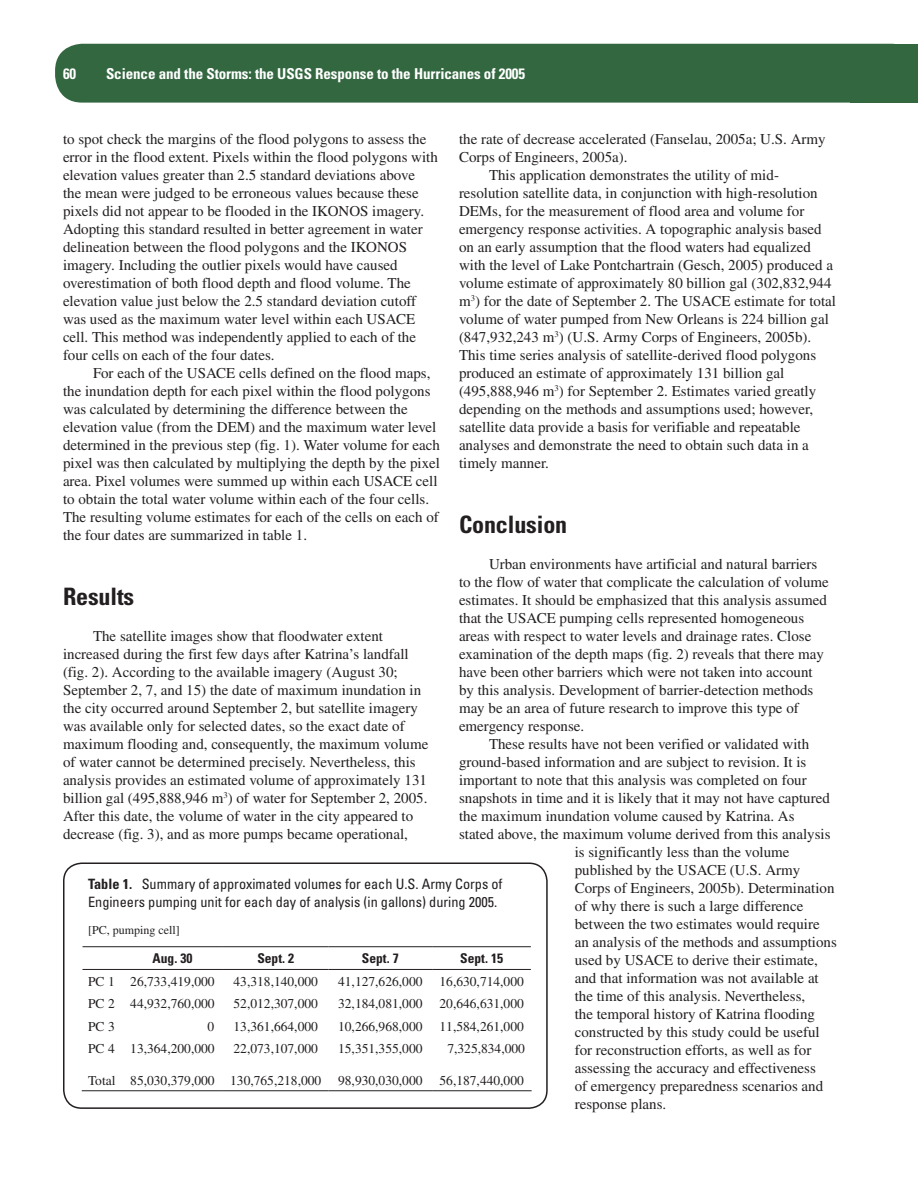
<style>
.page{position:relative;width:918px;height:1188px;background:#fff}
.page>*{position:absolute;margin:0;border:0;box-sizing:border-box;transform-origin:0 0}
.Heading_1{font:700 condensed 24px "Univers";letter-spacing:-.005em;color:#231f20}
.Body_Text{font:15px/18px "Times";color:#231f20}
.t1{font:700 condensed 15px "Univers";letter-spacing:-.005em;color:#fff}
.TableTitle{font:condensed 14.25px/18px "Univers";color:#231f20}
.TableCellDecAlign{font:13.5px "Times";color:#231f20}
.TableCellHeading{font:700 condensed 13.5px "Univers";color:#231f20}
.TableCellBody{font:13.5px "Times";color:#231f20}
.TableHeadnote{font:12px "Times";color:#231f20}
.s1{font-weight:700}
</style>
<div class="page">
<div style="left:55px;top:44px;width:863px;height:59px;background:#336740;border-radius:27px"></div>
<div style="left:851px;top:44px;width:67px;height:59px;background:#336740"></div>
<hr style="left:82px;top:969px;width:40px;height:1px;background:#231f20">
<hr style="left:122px;top:969px;width:101px;height:1px;background:#231f20">
<hr style="left:223px;top:969px;width:106px;height:1px;background:#231f20">
<hr style="left:329px;top:969px;width:103px;height:1px;background:#231f20">
<hr style="left:432px;top:969px;width:99px;height:1px;background:#231f20">
<hr style="left:82px;top:946px;width:40px;height:1px;background:#231f20">
<hr style="left:122px;top:946px;width:101px;height:1px;background:#231f20">
<hr style="left:223px;top:946px;width:106px;height:1px;background:#231f20">
<hr style="left:329px;top:946px;width:103px;height:1px;background:#231f20">
<hr style="left:432px;top:946px;width:99px;height:1px;background:#231f20">
<hr style="left:82px;top:1090px;width:40px;height:1px;background:#231f20">
<hr style="left:122px;top:1090px;width:101px;height:1px;background:#231f20">
<hr style="left:223px;top:1090px;width:106px;height:1px;background:#231f20">
<hr style="left:329px;top:1090px;width:103px;height:1px;background:#231f20">
<hr style="left:432px;top:1090px;width:100px;height:1px;background:#231f20">
<div style="left:63px;top:862px;width:485px;height:247px;border:2px solid #231f20;border-radius:18px"></div>
<p class="t1" style="left:63px;top:64px;width:15px">60</p>
<p class="t1" style="left:106px;top:64px;width:421px">Science and the Storms: the USGS Response to the Hurricanes of 2005</p>
<p class="Body_Text" style="left:459px;top:130px;width:368px">the rate of decrease accelerated (Fanselau, 2005a; U.S. Army<br>Corps of Engineers, 2005a).</p>
<p class="Body_Text" style="left:459px;top:166px;width:379px;text-indent:30px">This application demonstrates the utility of mid&shy;resolution satellite data, in conjunction with high-resolution DEMs, for the measurement of flood area and volume for emergency response activities. A topographic analysis based on an early assumption that the flood waters had equalized with the level of Lake Pontchartrain (Gesch, 2005) produced a volume estimate of approximately 80 billion gal (302,832,944 m<sup>3</sup>) for the date of September 2. The USACE estimate for total volume of water pumped from New Orleans is 224 billion gal (847,932,243 m<sup>3</sup>) (U.S. Army Corps of Engineers, 2005b).<br>This time series analysis of satellite-derived flood polygons produced an estimate of approximately 131 billion gal (495,888,946 m<sup>3</sup>) for September 2. Estimates varied greatly depending on the methods and assumptions used; however, satellite data provide a basis for verifiable and repeatable analyses and demonstrate the need to obtain such data in a timely manner.</p>
<p class="Body_Text" style="left:63px;top:130px;width:376px">to spot check the margins of the flood polygons to assess the error in the flood extent. Pixels within the flood polygons with elevation values greater than 2.5 standard deviations above<br>the mean were judged to be erroneous values because these pixels did not appear to be flooded in the IKONOS imagery.<br>Adopting this standard resulted in better agreement in water delineation between the flood polygons and the IKONOS imagery. Including the outlier pixels would have caused overestimation of both flood depth and flood volume. The elevation value just below the 2.5 standard deviation cutoff was used as the maximum water level within each USACE cell. This method was independently applied to each of the four cells on each of the four dates.</p>
<p class="Body_Text" style="left:63px;top:364px;width:378px;text-indent:30px">For each of the USACE cells defined on the flood maps, the inundation depth for each pixel within the flood polygons was calculated by determining the difference between the elevation value (from the DEM) and the maximum water level determined in the previous step (fig. 1). Water volume for each pixel was then calculated by multiplying the depth by the pixel area. Pixel volumes were summed up within each USACE cell to obtain the total water volume within each of the four cells.<br>The resulting volume estimates for each of the cells on each of the four dates are summarized in table 1.</p>
<p class="Heading_1" style="left:459px;top:509px;width:110px">Conclusion</p>
<p class="Body_Text" style="left:459px;top:555px;width:371px;text-indent:30px">Urban environments have artificial and natural barriers to the flow of water that complicate the calculation of volume estimates. It should be emphasized that this analysis assumed that the USACE pumping cells represented homogeneous areas with respect to water levels and drainage rates. Close examination of the depth maps (fig. 2) reveals that there may have been other barriers which were not taken into account by this analysis. Development of barrier-detection methods may be an area of future research to improve this type of emergency response.</p>
<p class="Body_Text" style="left:489px;top:735px;width:322px">These results have not been verified or validated with</p>
<p class="Body_Text" style="left:459px;top:753px;width:349px">ground-based information and are subject to revision. It is</p>
<p class="Body_Text" style="left:459px;top:771px;width:349px">important to note that this analysis was completed on four</p>
<p class="Body_Text" style="left:459px;top:789px;width:372px">snapshots in time and it is likely that it may not have captured</p>
<p class="Body_Text" style="left:459px;top:807px;width:337px">the maximum inundation volume caused by Katrina. As</p>
<p class="Body_Text" style="left:459px;top:825px;width:373px">stated above, the maximum volume derived from this analysis</p>
<p class="Body_Text" style="left:575px;top:843px;width:216px">is significantly less than the volume</p>
<p class="Body_Text" style="left:575px;top:861px;width:227px">published by the USACE (U.S. Army</p>
<p class="Body_Text" style="left:575px;top:879px;width:261px">Corps of Engineers, 2005b). Determination</p>
<p class="Body_Text" style="left:575px;top:897px;width:230px">of why there is such a large difference</p>
<p class="Body_Text" style="left:575px;top:915px;width:247px">between the two estimates would require</p>
<p class="Body_Text" style="left:575px;top:933px;width:264px">an analysis of the methods and assumptions</p>
<p class="Body_Text" style="left:575px;top:951px;width:245px">used by USACE to derive their estimate,</p>
<p class="Body_Text" style="left:575px;top:969px;width:246px">and that information was not available at</p>
<p class="Body_Text" style="left:575px;top:987px;width:232px">the time of this analysis. Nevertheless,</p>
<p class="Body_Text" style="left:575px;top:1005px;width:242px">the temporal history of Katrina flooding</p>
<p class="Body_Text" style="left:575px;top:1023px;width:246px">constructed by this study could be useful</p>
<p class="Body_Text" style="left:575px;top:1041px;width:238px">for reconstruction efforts, as well as for</p>
<p class="Body_Text" style="left:575px;top:1059px;width:243px">assessing the accuracy and effectiveness</p>
<p class="Body_Text" style="left:575px;top:1077px;width:250px">of emergency preparedness scenarios and</p>
<p class="Body_Text" style="left:575px;top:1095px;width:93px">response plans.</p>
<p class="Heading_1" style="left:63px;top:581px;width:73px">Results</p>
<p class="Body_Text" style="left:63px;top:627px;width:367px;text-indent:30px">The satellite images show that floodwater extent increased during the first few days after Katrina’s landfall (fig. 2). According to the available imagery (August 30; September 2, 7, and 15) the date of maximum inundation in the city occurred around September 2, but satellite imagery was available only for selected dates, so the exact date of maximum flooding and, consequently, the maximum volume of water cannot be determined precisely. Nevertheless, this analysis provides an estimated volume of approximately 131 billion gal (495,888,946 m<sup>3</sup>) of water for September 2, 2005.<br>After this date, the volume of water in the city appeared to decrease (fig. 3), and as more pumps became operational,</p>
<p class="TableTitle" style="left:88px;top:874px;width:416px"><span class="s1">Table 1.</span> Summary of approximated volumes for each U.S. Army Corps of<br>Engineers pumping unit for each day of analysis (in gallons) during 2005.</p>
<p class="TableHeadnote" style="left:88px;top:923px;width:93px">[PC, pumping cell]</p>
<p class="TableCellHeading" style="left:153px;top:950px;width:41px">Aug. 30</p>
<p class="TableCellHeading" style="left:257px;top:950px;width:38px">Sept. 2</p>
<p class="TableCellHeading" style="left:362px;top:950px;width:38px">Sept. 7</p>
<p class="TableCellHeading" style="left:460px;top:950px;width:44px">Sept. 15</p>
<p class="TableCellBody" style="left:88px;top:973px;width:28px">PC 1</p>
<p class="TableCellDecAlign" style="left:130px;top:973px;width:86px">26,733,419,000</p>
<p class="TableCellDecAlign" style="left:234px;top:973px;width:86px">43,318,140,000</p>
<p class="TableCellDecAlign" style="left:338px;top:973px;width:86px">41,127,626,000</p>
<p class="TableCellDecAlign" style="left:440px;top:973px;width:86px">16,630,714,000</p>
<p class="TableCellBody" style="left:88px;top:996px;width:28px">PC 2</p>
<p class="TableCellDecAlign" style="left:130px;top:996px;width:86px">44,932,760,000</p>
<p class="TableCellDecAlign" style="left:234px;top:996px;width:86px">52,012,307,000</p>
<p class="TableCellDecAlign" style="left:338px;top:996px;width:86px">32,184,081,000</p>
<p class="TableCellDecAlign" style="left:440px;top:996px;width:86px">20,646,631,000</p>
<p class="TableCellBody" style="left:88px;top:1019px;width:28px">PC 3</p>
<p class="TableCellDecAlign" style="left:207px;top:1019px;width:8px">0</p>
<p class="TableCellDecAlign" style="left:234px;top:1019px;width:86px">13,361,664,000</p>
<p class="TableCellDecAlign" style="left:338px;top:1019px;width:86px">10,266,968,000</p>
<p class="TableCellDecAlign" style="left:440px;top:1019px;width:86px">11,584,261,000</p>
<p class="TableCellBody" style="left:88px;top:1041px;width:28px">PC 4</p>
<p class="TableCellDecAlign" style="left:130px;top:1041px;width:86px">13,364,200,000</p>
<p class="TableCellDecAlign" style="left:234px;top:1041px;width:86px">22,073,107,000</p>
<p class="TableCellDecAlign" style="left:338px;top:1041px;width:86px">15,351,355,000</p>
<p class="TableCellDecAlign" style="left:447px;top:1041px;width:79px">7,325,834,000</p>
<p class="TableCellBody" style="left:88px;top:1073px;width:29px">Total</p>
<p class="TableCellDecAlign" style="left:130px;top:1073px;width:86px">85,030,379,000</p>
<p class="TableCellDecAlign" style="left:230px;top:1073px;width:93px">130,765,218,000</p>
<p class="TableCellDecAlign" style="left:338px;top:1073px;width:86px">98,930,030,000</p>
<p class="TableCellDecAlign" style="left:440px;top:1073px;width:86px">56,187,440,000</p>
</div>
